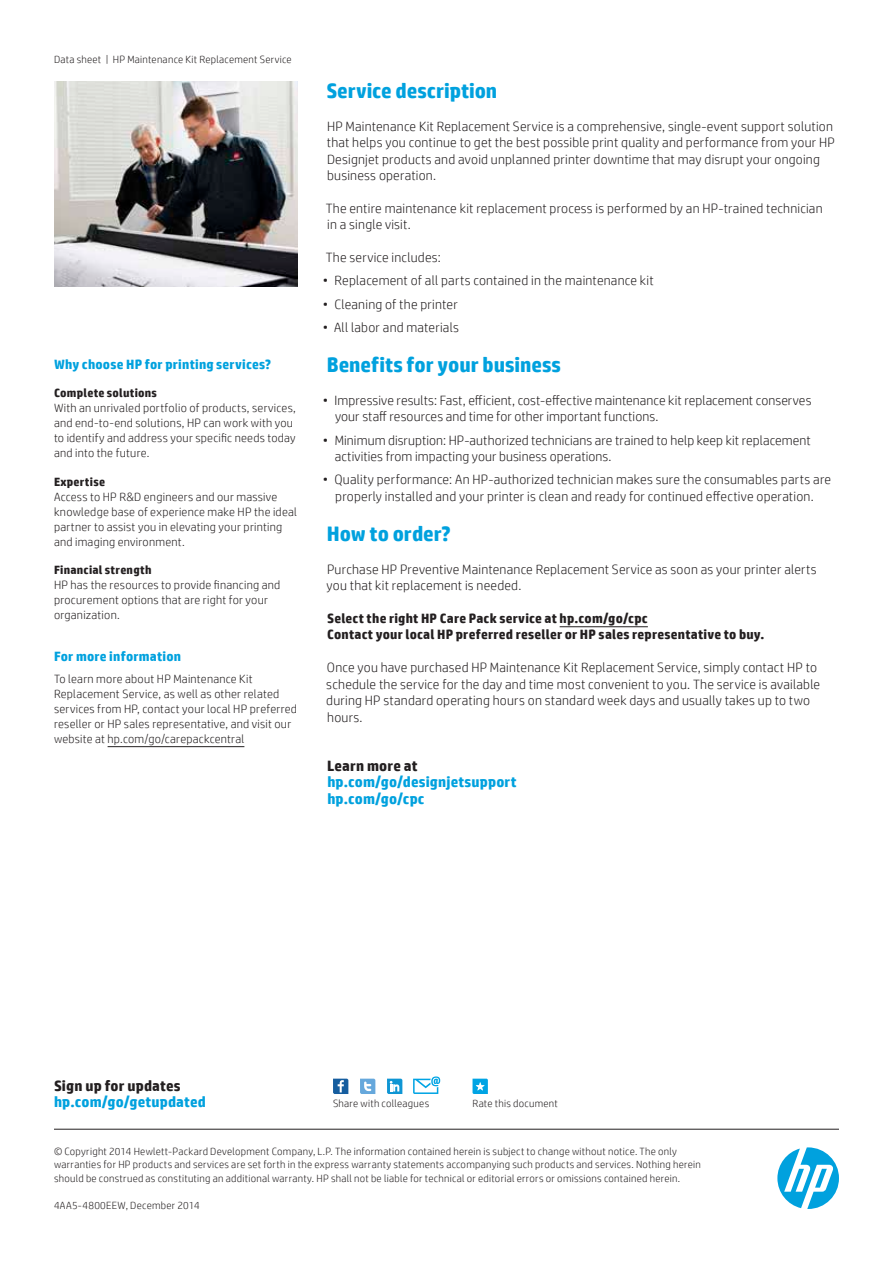
<style>
.page{position:relative;width:893px;height:1263px;background:#fff}
.page>*{position:absolute;margin:0;border:0;box-sizing:border-box;transform-origin:0 0}
.t1{font:700 21px "HP Simplified";letter-spacing:-.005em;color:#00a1de}
.t2{font:700 15px/16.5px "HP Simplified";letter-spacing:.01em;color:#00a1de}
.t3{font:700 15px "HP Simplified";letter-spacing:.01em;color:#231f20}
.t4{font:300 13.5px/16.5px "HP Simplified";letter-spacing:.015em;color:#231f20}
.t5{font:700 13.5px/16.5px "HP Simplified";letter-spacing:.015em;color:#231f20}
.t6{font:700 13.5px "HP Simplified";letter-spacing:.015em;color:#00a1de}
.t7{font:300 12px/15px "HP Simplified";letter-spacing:.02em;color:#231f20}
.t8{font:700 12px "HP Simplified";letter-spacing:.02em;color:#231f20}
.t9{font:300 10.5px/13.5px "HP Simplified";letter-spacing:.025em;color:#231f20}
</style>
<div class="page">
<svg style="left:473px;top:1079px;width:15px;height:15px"></svg>
<svg style="left:333px;top:1079px;width:15px;height:15px"></svg>
<svg style="left:360px;top:1079px;width:15px;height:15px"></svg>
<svg style="left:387px;top:1079px;width:15px;height:15px"></svg>
<svg style="left:413px;top:1076px;width:27px;height:18px"></svg>
<svg style="left:777px;top:1147px;width:62px;height:62px"></svg>
<hr style="left:54px;top:1129px;width:785px;height:1px;background:#231f20">
<hr style="left:560px;top:626px;width:88px;height:1px;background:#231f20">
<hr style="left:108px;top:746px;width:136px;height:1px;background:#231f20">
<img style="left:54px;top:81px;width:244px;height:205px">
<p class="t9" style="left:54px;top:52px;width:239px">Data sheet | HP Maintenance Kit Replacement Service</p>
<p class="t6" style="left:54px;top:355px;width:219px">Why choose HP for printing services?</p>
<p class="t8" style="left:54px;top:385px;width:105px">Complete solutions</p>
<p class="t7" style="left:54px;top:400px;width:243px">With an unrivaled portfolio of products, services, and end-to-end solutions, HP can work with you to identify and address your specific needs today and into the future.</p>
<p class="t8" style="left:54px;top:474px;width:53px">Expertise</p>
<p class="t7" style="left:54px;top:489px;width:244px">Access to HP R&amp;D engineers and our massive knowledge base of experience make HP the ideal partner to assist you in elevating your printing and imaging environment.</p>
<p class="t8" style="left:54px;top:562px;width:99px">Financial strength</p>
<p class="t7" style="left:54px;top:577px;width:228px">HP has the resources to provide financing and procurement options that are right for your organization.</p>
<p class="t6" style="left:54px;top:648px;width:129px">For more information</p>
<p class="t7" style="left:54px;top:671px;width:245px">To learn more about HP Maintenance Kit Replacement Service, as well as other related services from HP, contact your local HP preferred reseller or HP sales representative, and visit our website at hp.com/go/carepackcentral</p>
<h1 class="t1" style="left:326px;top:77px;width:172px">Service description</h1>
<p class="t4" style="left:327px;top:117px;width:509px">HP Maintenance Kit Replacement Service is a comprehensive, single-event support solution that helps you continue to get the best possible print quality and performance from your HP Designjet products and avoid unplanned printer downtime that may disrupt your ongoing business operation.</p>
<p class="t4" style="left:326px;top:200px;width:498px">The entire maintenance kit replacement process is performed by an HP-trained technician in a single visit.</p>
<p class="t4" style="left:326px;top:249px;width:117px">The service includes:</p>
<p class="t4" style="left:323px;top:272px;width:332px">• Replacement of all parts contained in the maintenance kit</p>
<p class="t4" style="left:323px;top:295px;width:136px">• Cleaning of the printer</p>
<p class="t4" style="left:323px;top:319px;width:138px">• All labor and materials</p>
<h1 class="t1" style="left:327px;top:351px;width:236px">Benefits for your business</h1>
<p class="t4" style="left:335px;top:392px;width:478px;text-indent:-12px">• Impressive results: Fast, efficient, cost‑effective maintenance kit replacement conserves your staff resources and time for other important functions.</p>
<p class="t4" style="left:335px;top:431px;width:477px;text-indent:-12px">• Minimum disruption: HP-authorized technicians are trained to help keep kit replacement activities from impacting your business operations.</p>
<p class="t4" style="left:323px;top:471px;width:510px;text-align:center">• Quality performance: An HP-authorized technician makes sure the consumables parts are properly installed and your printer is clean and ready for continued effective operation.</p>
<h1 class="t1" style="left:327px;top:520px;width:125px">How to order?</h1>
<p class="t4" style="left:327px;top:560px;width:492px">Purchase HP Preventive Maintenance Replacement Service as soon as your printer alerts you that kit replacement is needed.</p>
<p class="t5" style="left:327px;top:610px;width:439px">Select the right HP Care Pack service at hp.com/go/cpc<br>Contact your local HP preferred reseller or HP sales representative to buy.</p>
<p class="t4" style="left:326px;top:659px;width:496px">Once you have purchased HP Maintenance Kit Replacement Service, simply contact HP to schedule the service for the day and time most convenient to you. The service is available during HP standard operating hours on standard week days and usually takes up to two hours.</p>
<p class="t3" style="left:327px;top:756px;width:92px">Learn more at</p>
<p class="t2" style="left:327px;top:774px;width:191px">hp.com/go/designjetsupport hp.com/go/cpc</p>
<p class="t3" style="left:54px;top:1076px;width:128px">Sign up for updates</p>
<p class="t2" style="left:54px;top:1094px;width:153px">hp.com/go/getupdated</p>
<p class="t9" style="left:333px;top:1097px;width:98px">Share with colleagues</p>
<p class="t9" style="left:472px;top:1097px;width:87px">Rate this document</p>
<p class="t9" style="left:54px;top:1144px;width:648px">© Copyright 2014 Hewlett-Packard Development Company, L.P. The information contained herein is subject to change without notice. The only warranties for HP products and services are set forth in the express warranty statements accompanying such products and services. Nothing herein should be construed as constituting an additional warranty. HP shall not be liable for technical or editorial errors or omissions contained herein.</p>
<p class="t9" style="left:54px;top:1198px;width:147px">4AA5-4800EEW, December 2014</p>
</div>
